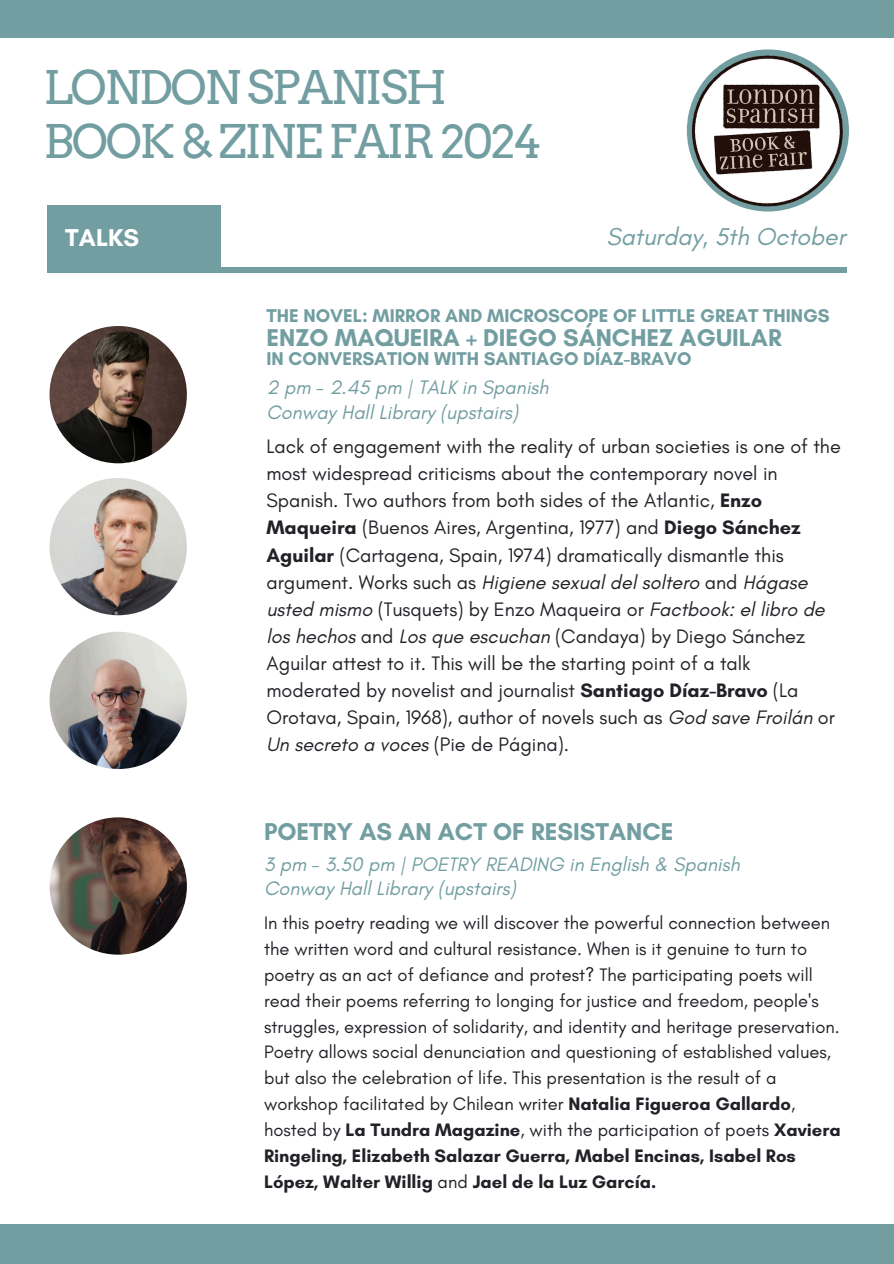
<style>
.page{position:relative;width:894px;height:1264px;background:#fff}
.page>*{position:absolute;margin:0;border:0;box-sizing:border-box;transform-origin:0 0}
.t1{font:46.35px/54px "Arvo";letter-spacing:-.05em;color:#729ea1}
.t2{font:700 24.75px "Glacial Indifference";color:#729ea1}
.t3{font:italic 24.75px "Glacial Indifference";color:#729ea1}
.t4{font:700 24.75px "Glacial Indifference";color:#fff}
.t5{font:19.8px/27px "Glacial Indifference";color:#212227}
.t6{font:italic 19.8px "Glacial Indifference";color:#729ea1}
.t7{font:700 18.75px "Glacial Indifference";color:#729ea1}
.t8{font:18.3px/25.8px "Glacial Indifference";color:#212227}
.s1{font-weight:700}
.s2{font-style:italic}
</style>
<div class="page">
<div style="left:48px;top:268px;width:798px;height:5px;background:#729ea1"></div>
<div style="left:47px;top:205px;width:174px;height:68px;background:#729ea1"></div>
<img style="left:50px;top:326px;width:137px;height:137px;border-radius:50%">
<div style="left:0;top:1224px;width:893px;height:39px;background:#729ea1"></div>
<div style="left:0;top:0;width:893px;height:38px;background:#729ea1"></div>
<img style="left:689px;top:52px;width:156px;height:156px">
<img style="left:50px;top:631px;width:137px;height:138px;border-radius:50%">
<img style="left:50px;top:478px;width:137px;height:137px;border-radius:50%">
<img style="left:50px;top:817px;width:137px;height:137px;border-radius:50%">
<h1 class="t1" style="left:44px;top:61px;width:499px">LONDON SPANISH<br>BOOK &amp; ZINE FAIR 2024</h1>
<h2 class="t4" style="left:65px;top:223px;width:75px">TALKS</h2>
<h3 class="t3" style="left:606px;top:222px;width:240px">Saturday, 5th October</h3>
<p class="t7" style="left:266px;top:304px;width:564px">THE NOVEL: MIRROR AND MICROSCOPE OF LITTLE GREAT THINGS</p>
<p class="t2" style="left:266px;top:322px;width:516px">ENZO MAQUEIRA + DIEGO SÁNCHEZ AGUILAR</p>
<p class="t7" style="left:266px;top:347px;width:426px">IN CONVERSATION WITH SANTIAGO DÍAZ-BRAVO</p>
<p class="t6" style="left:266px;top:375px;width:283px">2 pm - 2.45 pm | TALK in Spanish</p>
<p class="t6" style="left:266px;top:400px;width:253px">Conway Hall Library (upstairs)</p>
<h4 class="t5" style="left:266px;top:433px;width:575px">Lack of engagement with the reality of urban societies is one of the most widespread criticisms about the contemporary novel in Spanish. Two authors from both sides of the Atlantic, <span class="s1">Enzo Maqueira</span> (Buenos Aires, Argentina, 1977) and <span class="s1">Diego Sánchez Aguilar</span> (Cartagena, Spain, 1974) dramatically dismantle this argument. Works such as <span class="s2">Higiene sexual del soltero</span> and <span class="s2">Hágase usted mismo</span> (Tusquets) by Enzo Maqueira or <span class="s2">Factbook: el libro de los hechos</span> and <span class="s2">Los que escuchan</span> (Candaya) by Diego Sánchez Aguilar attest to it. This will be the starting point of a talk moderated by novelist and journalist <span class="s1">Santiago Díaz-Bravo</span> (La Orotava, Spain, 1968), author of novels such as <span class="s2">God save Froilán</span> or <span class="s2">Un secreto a voces</span> (Pie de Página).</h4>
<p class="t2" style="left:264px;top:816px;width:411px">POETRY AS AN ACT OF RESISTANCE</p>
<h2 class="t6" style="left:264px;top:851px;width:477px">3 pm - 3.50 pm | POETRY READING in English &amp; Spanish</h2>
<p class="t6" style="left:264px;top:876px;width:253px">Conway Hall Library (upstairs)</p>
<p class="t8" style="left:264px;top:909px;width:578px">In this poetry reading we will discover the powerful connection between the written word and cultural resistance. When is it genuine to turn to poetry as an act of defiance and protest? The participating poets will read their poems referring to longing for justice and freedom, people's struggles, expression of solidarity, and identity and heritage preservation.<br>Poetry allows social denunciation and questioning of established values, but also the celebration of life. This presentation is the result of a workshop facilitated by Chilean writer <span class="s1">Natalia Figueroa Gallardo</span>, hosted by <span class="s1">La Tundra Magazine</span>, with the participation of poets <span class="s1">Xaviera Ringeling, Elizabeth Salazar Guerra, Mabel Encinas, Isabel Ros López, Walter Willig</span> and <span class="s1">Jael de la Luz García.</span></p>
</div>
